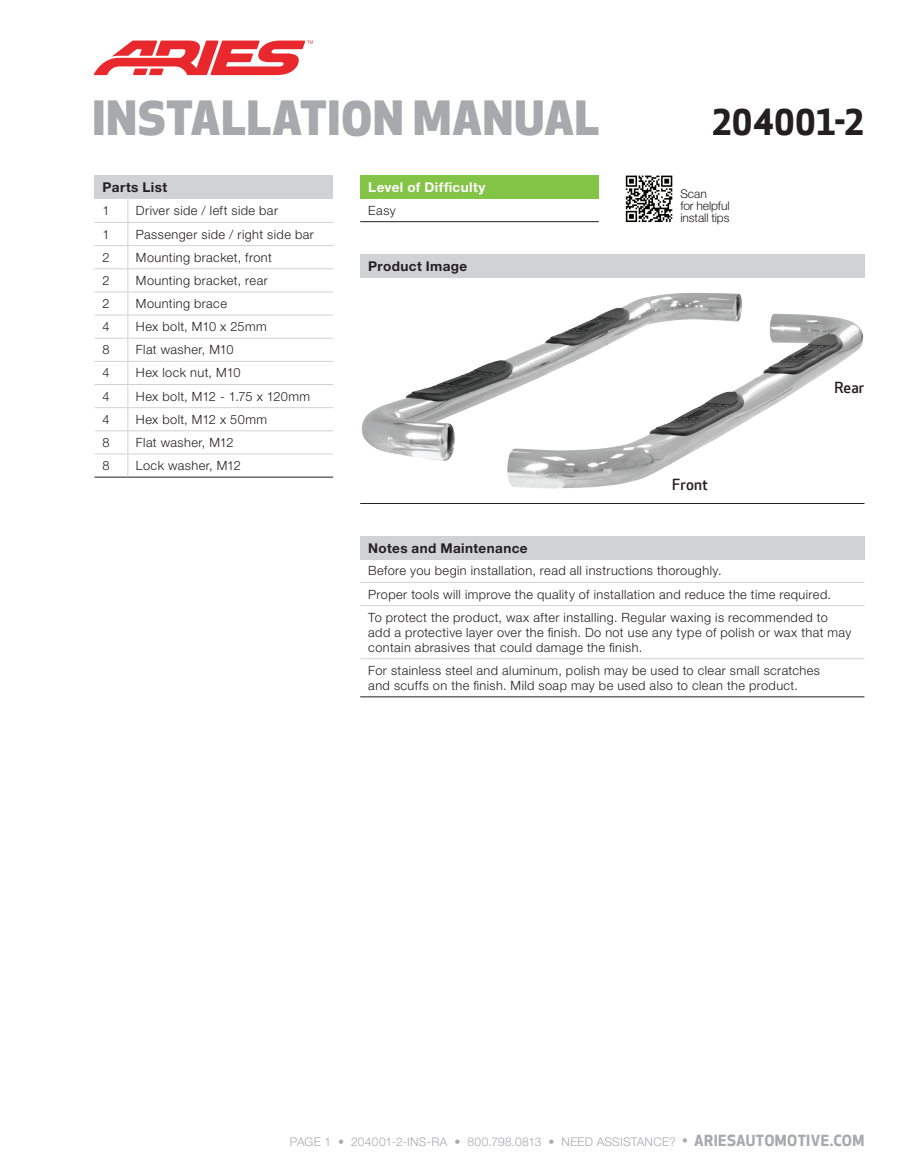
<style>
.page{position:relative;width:905px;height:1175px;background:#fff}
.page>*{position:absolute;margin:0;border:0;box-sizing:border-box;transform-origin:0 0}
.t1{font:800 46.05px "Apex New";letter-spacing:.02em;color:#a8a9ad}
.t2{font:700 34.5px "Apex New";letter-spacing:.01em;color:#231f20}
.t3{font:500 15px "Apex New";letter-spacing:.01em;color:#231f20}
.t4{font:700 13.5px "Helvetica Neue LT Std";letter-spacing:.03em;color:#231f20}
.t5{font:700 13.5px "Helvetica Neue LT Std";letter-spacing:.03em;color:#fff}
.t6{font:300 12.75px/23.1px "Helvetica Neue LT Std";letter-spacing:.03em;color:#231f20}
.t7{font:300 12px "Helvetica Neue LT Std";letter-spacing:.02em;color:#a8a9ad}
.t8{font:300 12px/12px "Helvetica Neue LT Std";letter-spacing:-.005em;color:#231f20}
.s1{font-family:"Apex New";font-weight:500;font-size:15px}
.s2{font-family:"Apex New";font-weight:700;font-size:15px}
</style>
<div class="page">
<div style="left:360px;top:254px;width:504px;height:24px;background:#d1d2d4"></div>
<hr style="left:360px;top:503px;width:504px;height:1px;background:#231f20">
<img style="left:361px;top:292px;width:503px;height:197px">
<div style="left:360px;top:536px;width:504px;height:24px;background:#d1d2d4"></div>
<hr style="left:360px;top:582px;width:504px;height:1px;background:#d1d2d4">
<hr style="left:360px;top:605px;width:504px;height:1px;background:#d1d2d4">
<hr style="left:360px;top:658px;width:504px;height:1px;background:#d1d2d4">
<hr style="left:360px;top:696px;width:504px;height:1px;background:#231f20">
<div style="left:360px;top:176px;width:238px;height:23px;background:#83c447"></div>
<hr style="left:360px;top:221px;width:238px;height:1px;background:#231f20">
<div style="left:94px;top:176px;width:239px;height:23px;background:#d1d2d4"></div>
<hr style="left:94px;top:222px;width:34px;height:1px;background:#d1d2d4">
<hr style="left:128px;top:222px;width:205px;height:1px;background:#d1d2d4">
<hr style="left:94px;top:245px;width:34px;height:1px;background:#d1d2d4">
<hr style="left:128px;top:245px;width:205px;height:1px;background:#d1d2d4">
<hr style="left:94px;top:268px;width:34px;height:1px;background:#d1d2d4">
<hr style="left:128px;top:268px;width:205px;height:1px;background:#d1d2d4">
<hr style="left:94px;top:291px;width:34px;height:1px;background:#d1d2d4">
<hr style="left:128px;top:291px;width:205px;height:1px;background:#d1d2d4">
<hr style="left:94px;top:315px;width:34px;height:1px;background:#d1d2d4">
<hr style="left:128px;top:315px;width:205px;height:1px;background:#d1d2d4">
<hr style="left:94px;top:338px;width:34px;height:1px;background:#d1d2d4">
<hr style="left:128px;top:338px;width:205px;height:1px;background:#d1d2d4">
<hr style="left:94px;top:361px;width:34px;height:1px;background:#d1d2d4">
<hr style="left:128px;top:361px;width:205px;height:1px;background:#d1d2d4">
<hr style="left:94px;top:384px;width:34px;height:1px;background:#d1d2d4">
<hr style="left:128px;top:384px;width:205px;height:1px;background:#d1d2d4">
<hr style="left:94px;top:407px;width:34px;height:1px;background:#d1d2d4">
<hr style="left:128px;top:407px;width:205px;height:1px;background:#d1d2d4">
<hr style="left:94px;top:430px;width:34px;height:1px;background:#d1d2d4">
<hr style="left:128px;top:430px;width:205px;height:1px;background:#d1d2d4">
<hr style="left:94px;top:453px;width:34px;height:1px;background:#d1d2d4">
<hr style="left:128px;top:453px;width:205px;height:1px;background:#d1d2d4">
<hr style="left:94px;top:477px;width:34px;height:1px;background:#231f20">
<hr style="left:128px;top:477px;width:205px;height:1px;background:#231f20">
<svg style="left:127px;top:199px;width:1px;height:278px"></svg>
<svg style="left:626px;top:176px;width:46px;height:46px"></svg>
<svg style="left:94px;top:41px;width:219px;height:34px"></svg>
<h1 class="t1" style="left:93px;top:93px;width:508px">INSTALLATION MANUAL</h1>
<h2 class="t2" style="left:711px;top:102px;width:154px">204001-2</h2>
<p class="t4" style="left:103px;top:179px;width:66px">Parts List</p>
<p class="t6" style="left:103px;top:199px;width:9px">1</p>
<p class="t6" style="left:136px;top:199px;width:144px">Driver side / left side bar</p>
<p class="t6" style="left:103px;top:222px;width:9px">1</p>
<p class="t6" style="left:136px;top:222px;width:179px">Passenger side / right side bar</p>
<p class="t6" style="left:103px;top:245px;width:9px">2</p>
<p class="t6" style="left:136px;top:245px;width:137px">Mounting bracket, front</p>
<p class="t6" style="left:103px;top:268px;width:9px">2</p>
<p class="t6" style="left:136px;top:268px;width:133px">Mounting bracket, rear</p>
<p class="t6" style="left:103px;top:292px;width:9px">2</p>
<p class="t6" style="left:136px;top:292px;width:92px">Mounting brace</p>
<p class="t6" style="left:103px;top:315px;width:9px">4</p>
<p class="t6" style="left:136px;top:315px;width:132px">Hex bolt, M10 x 25mm</p>
<p class="t6" style="left:103px;top:338px;width:9px">8</p>
<p class="t6" style="left:136px;top:338px;width:99px">Flat washer, M10</p>
<p class="t6" style="left:103px;top:361px;width:9px">4</p>
<p class="t6" style="left:136px;top:361px;width:106px">Hex lock nut, M10</p>
<p class="t6" style="left:103px;top:384px;width:9px">4</p>
<p class="t6" style="left:136px;top:384px;width:175px">Hex bolt, M12 - 1.75 x 120mm</p>
<p class="t6" style="left:103px;top:407px;width:9px">4</p>
<p class="t6" style="left:136px;top:407px;width:132px">Hex bolt, M12 x 50mm</p>
<p class="t6" style="left:103px;top:430px;width:9px">8</p>
<p class="t6" style="left:136px;top:430px;width:99px">Flat washer, M12</p>
<p class="t6" style="left:103px;top:454px;width:9px">8</p>
<p class="t6" style="left:136px;top:454px;width:106px">Lock washer, M12</p>
<p class="t5" style="left:368px;top:179px;width:119px">Level of Difficulty</p>
<p class="t6" style="left:368px;top:198px;width:29px">Easy</p>
<p class="t4" style="left:368px;top:258px;width:100px">Product Image</p>
<p class="t8" style="left:680px;top:187px;width:51px">Scan<br>for helpful install tips</p>
<p class="t3" style="left:672px;top:475px;width:37px">Front</p>
<p class="t3" style="left:834px;top:379px;width:32px">Rear</p>
<p class="t4" style="left:368px;top:540px;width:161px">Notes and Maintenance</p>
<p class="t6" style="left:368px;top:559px;width:464px">Before you begin installation, read all instructions thoroughly.<br>Proper tools will improve the quality of installation and reduce the time required.<br>To protect the product, wax after installing. Regular waxing is recommended to</p>
<p class="t6" style="left:368px;top:624px;width:484px;line-height:15px">add a protective layer over the finish. Do not use any type of polish or wax that may contain abrasives that could damage the finish.</p>
<p class="t6" style="left:368px;top:662px;width:453px;line-height:15px">For stainless steel and aluminum, polish may be used to clear small scratches and scuffs on the finish. Mild soap may be used also to clean the product.</p>
<p class="t7" style="left:290px;top:1134px;width:576px">PAGE 1 • 204001-2-INS-RA • 800.798.0813 • NEED ASSISTANCE? <span class="s1">•</span> <span class="s2">ARIESAUTOMOTIVE.COM</span></p>
</div>
